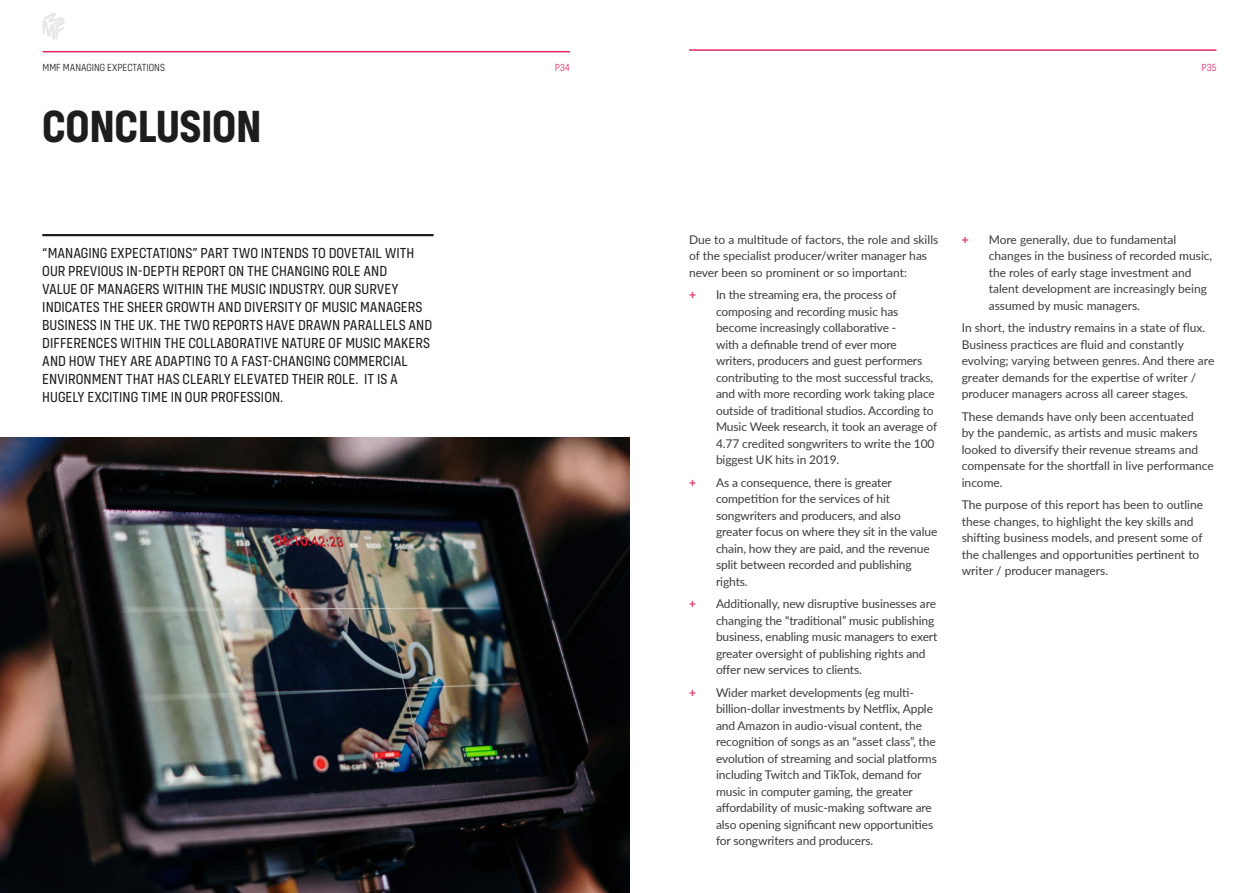
<style>
.page{position:relative;width:1259px;height:893px;background:#fff}
.page>*{position:absolute;margin:0;border:0;box-sizing:border-box;transform-origin:0 0}
.t1{font:700 46.5px "Config Condensed";letter-spacing:-.01em;color:#1d1d1b}
.t2{font:15px/18px "Config Condensed";color:#1d1d1b}
.t3{font:12px/16.5px "Lato";letter-spacing:-.01em;color:#3c3c3b}
.t4{font:800 12px "Lato";color:#e14573}
.t5{font:300 10.65px "Config Condensed";color:#1d1d1b}
.t6{font:300 10.65px "Config Condensed";color:#df2767}
</style>
<div class="page">
<img style="left:0;top:438px;width:629px;height:455px">
<hr style="left:43px;top:51px;width:527px;height:1px;background:#df2767">
<svg style="left:43px;top:13px;width:22px;height:27px"></svg>
<hr style="left:689px;top:49px;width:527px;height:2px;background:#df2767">
<hr style="left:42px;top:234px;width:391px;height:2px;background:#1d1d1b">
<p class="t5" style="left:43px;top:61px;width:124px">MMF MANAGING EXPECTATIONS</p>
<p class="t6" style="left:555px;top:61px;width:16px">P34</p>
<p class="t6" style="left:1201px;top:61px;width:16px">P35</p>
<h1 class="t1" style="left:42px;top:100px;width:221px">CONCLUSION</h1>
<p class="t2" style="left:42px;top:244px;width:391px">“MANAGING EXPECTATIONS” PART TWO INTENDS TO DOVETAIL WITH OUR PREVIOUS IN-DEPTH REPORT ON THE CHANGING ROLE AND<br>VALUE OF MANAGERS WITHIN THE MUSIC INDUSTRY. OUR SURVEY INDICATES THE SHEER GROWTH AND DIVERSITY OF MUSIC MANAGERS BUSINESS IN THE UK. THE TWO REPORTS HAVE DRAWN PARALLELS AND DIFFERENCES WITHIN THE COLLABORATIVE NATURE OF MUSIC MAKERS AND HOW THEY ARE ADAPTING TO A FAST-CHANGING COMMERCIAL ENVIRONMENT THAT HAS CLEARLY ELEVATED THEIR ROLE. IT IS A HUGELY EXCITING TIME IN OUR PROFESSION.</p>
<p class="t3" style="left:689px;top:231px;width:251px">Due to a multitude of factors, the role and skills of the specialist producer/writer manager has never been so prominent or so important:</p>
<p class="t4" style="left:689px;top:286px;width:8px">+</p>
<p class="t3" style="left:716px;top:286px;width:223px">In the streaming era, the process of composing and recording music has become increasingly collaborative -<br>with a definable trend of ever more writers, producers and guest performers contributing to the most successful tracks, and with more recording work taking place outside of traditional studios. According to Music Week research, it took an average of 4.77 credited songwriters to write the 100 biggest UK hits in 2019.</p>
<p class="t4" style="left:689px;top:473px;width:8px">+</p>
<p class="t3" style="left:716px;top:474px;width:223px">As a consequence, there is greater competition for the services of hit songwriters and producers, and also greater focus on where they sit in the value chain, how they are paid, and the revenue split between recorded and publishing rights.</p>
<p class="t4" style="left:689px;top:595px;width:8px">+</p>
<p class="t3" style="left:716px;top:595px;width:223px">Additionally, new disruptive businesses are changing the “traditional” music publishing business, enabling music managers to exert greater oversight of publishing rights and offer new services to clients.</p>
<p class="t4" style="left:689px;top:683px;width:8px">+</p>
<p class="t3" style="left:716px;top:684px;width:222px">Wider market developments (eg multi&shy;billion-dollar investments by Netflix, Apple and Amazon in audio-visual content, the recognition of songs as an “asset class”, the evolution of streaming and social platforms including Twitch and TikTok, demand for music in computer gaming, the greater affordability of music-making software are also opening significant new opportunities for songwriters and producers.</p>
<p class="t4" style="left:961px;top:230px;width:8px">+</p>
<p class="t3" style="left:988px;top:230px;width:225px">More generally, due to fundamental changes in the business of recorded music, the roles of early stage investment and talent development are increasingly being assumed by music managers.</p>
<p class="t3" style="left:961px;top:319px;width:254px">In short, the industry remains in a state of flux.<br>Business practices are fluid and constantly evolving; varying between genres. And there are greater demands for the expertise of writer / producer managers across all career stages.</p>
<p class="t3" style="left:961px;top:407px;width:254px">These demands have only been accentuated<br>by the pandemic, as artists and music makers looked to diversify their revenue streams and compensate for the shortfall in live performance income.</p>
<p class="t3" style="left:961px;top:496px;width:243px">The purpose of this report has been to outline these changes, to highlight the key skills and shifting business models, and present some of the challenges and opportunities pertinent to writer / producer managers.</p>
</div>
